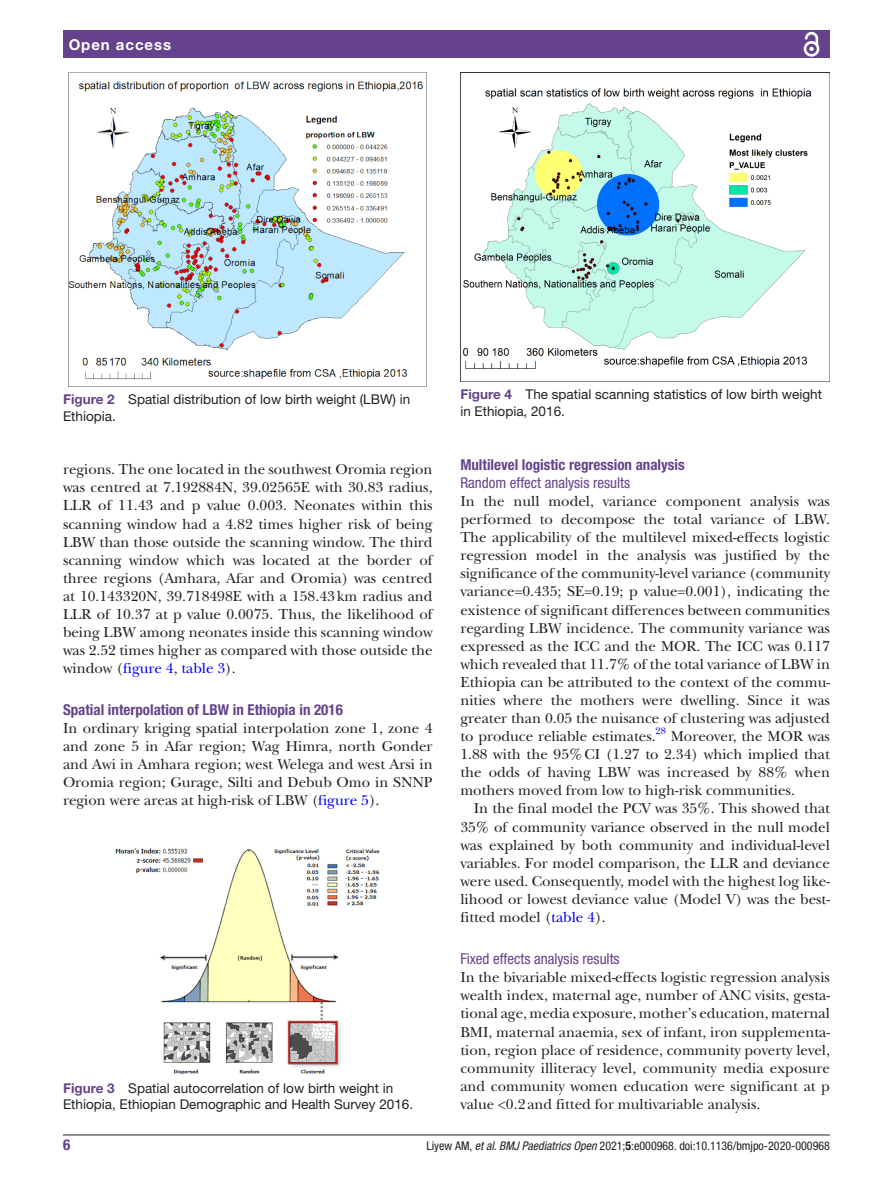
<style>
.page{position:relative;width:893px;height:1191px;background:#fff}
.page>*{position:absolute;margin:0;border:0;box-sizing:border-box;transform-origin:0 0}
.t1{font:15px/18px "New Baskerville";color:#231f20;text-align:justify}
.t2{font:700 condensed 15px "Helvetica Neue LT Std";color:#66428c}
.t3{font:condensed 15px "Helvetica Neue LT Std";color:#66428c}
.t4{font:700 15px "Helvetica Neue LT Std";letter-spacing:.065em;color:#fff}
.t5{font:13.5px/16.5px "Helvetica Neue LT Std";color:#231f20}
.t6{font:condensed 12px "Helvetica Neue LT Std";color:#231f20}
.s1{font-weight:700;color:#66428c}
.s2{color:#00f}
.s3{font-style:italic}
.s4{font-weight:700}
</style>
<div class="page">
<hr style="left:63px;top:1134px;width:767px;height:1px;background:#231f20">
<div style="left:63px;top:31px;width:767px;height:27px;background:#66428c"></div>
<svg style="left:803px;top:31px;width:17px;height:26px"></svg>
<img style="left:69px;top:73px;width:358px;height:313px">
<img style="left:116px;top:848px;width:264px;height:226px">
<img style="left:460px;top:73px;width:370px;height:308px">
<p class="t4" style="left:69px;top:35px;width:104px">Open access</p>
<p class="t5" style="left:63px;top:391px;width:349px"><span class="s1">Figure 2</span> Spatial distribution of low birth weight (LBW) in<br>Ethiopia.</p>
<p class="t1" style="left:63px;top:460px;width:371px">regions. The one located in the southwest Oromia region was centred at 7.192884N, 39.02565E with 30.83 radius, LLR of 11.43 and p value 0.003. Neonates within this scanning window had a 4.82 times higher risk of being LBW than those outside the scanning window. The third scanning window which was located at the border of three regions (Amhara, Afar and Oromia) was centred at 10.143320N, 39.718498E with a 158.43km radius and LLR of 10.37 at p value 0.0075. Thus, the likelihood of being LBW among neonates inside this scanning window was 2.52 times higher as compared with those outside the window (<span class="s2">figure 4</span>, <span class="s2">table 3</span>).</p>
<p class="t2" style="left:63px;top:700px;width:281px">Spatial interpolation of LBW in Ethiopia in 2016</p>
<p class="t1" style="left:63px;top:719px;width:371px">In ordinary kriging spatial interpolation zone 1, zone 4 and zone 5 in Afar region; Wag Himra, north Gonder and Awi in Amhara region; west Welega and west Arsi in Oromia region; Gurage, Silti and Debub Omo in SNNP region were areas at high-risk of LBW (<span class="s2">figure 5</span>).</p>
<p class="t5" style="left:63px;top:1079px;width:352px"><span class="s1">Figure 3</span> Spatial autocorrelation of low birth weight in<br>Ethiopia, Ethiopian Demographic and Health Survey 2016.</p>
<p class="t5" style="left:460px;top:386px;width:363px"><span class="s1">Figure 4</span> The spatial scanning statistics of low birth weight in Ethiopia, 2016.</p>
<p class="t2" style="left:460px;top:455px;width:226px">Multilevel logistic regression analysis</p>
<p class="t3" style="left:460px;top:474px;width:171px">Random effect analysis results</p>
<p class="t1" style="left:460px;top:492px;width:371px">In the null model, variance component analysis was performed to decompose the total variance of LBW.<br>The applicability of the multilevel mixed-effects logistic regression model in the analysis was justified by the significance of the community-level variance (community variance=0.435; SE=0.19; p value=0.001), indicating the existence of significant differences between communities regarding LBW incidence. The community variance was expressed as the ICC and the MOR. The ICC was 0.117 which revealed that 11.7% of the total variance of LBW in Ethiopia can be attributed to the context of the commu&shy;nities where the mothers were dwelling. Since it was greater than 0.05 the nuisance of clustering was adjusted to produce reliable estimates.<sup>28</sup> Moreover, the MOR was 1.88 with the 95%CI (1.27 to 2.34) which implied that the odds of having LBW was increased by 88% when mothers moved from low to high-risk communities.</p>
<p class="t1" style="left:460px;top:799px;width:371px;text-indent:14px">In the final model the PCV was 35%. This showed that 35% of community variance observed in the null model was explained by both community and individual-level variables. For model comparison, the LLR and deviance were used. Consequently, model with the highest log like&shy;lihood or lowest deviance value (Model V) was the best&shy;fitted model (<span class="s2">table 4</span>).</p>
<p class="t3" style="left:460px;top:950px;width:161px">Fixed effects analysis results</p>
<p class="t1" style="left:460px;top:968px;width:371px">In the bivariable mixed-effects logistic regression analysis wealth index, maternal age, number of ANC visits, gesta&shy;tional age, media exposure, mother’s education, maternal BMI, maternal anaemia, sex of infant, iron supplementa&shy;tion, region place of residence, community poverty level, community illiteracy level, community media exposure and community women education were significant at p value &lt;0.2and fitted for multivariable analysis.</p>
<p class="t2" style="left:63px;top:1135px;width:9px">6</p>
<p class="t6" style="left:426px;top:1138px;width:405px">Liyew AM, <span class="s3">et al</span>. <span class="s3">BMJ Paediatrics Open</span> 2021;<span class="s4">5</span>:e000968. doi:10.1136/bmjpo-2020-000968</p>
</div>
